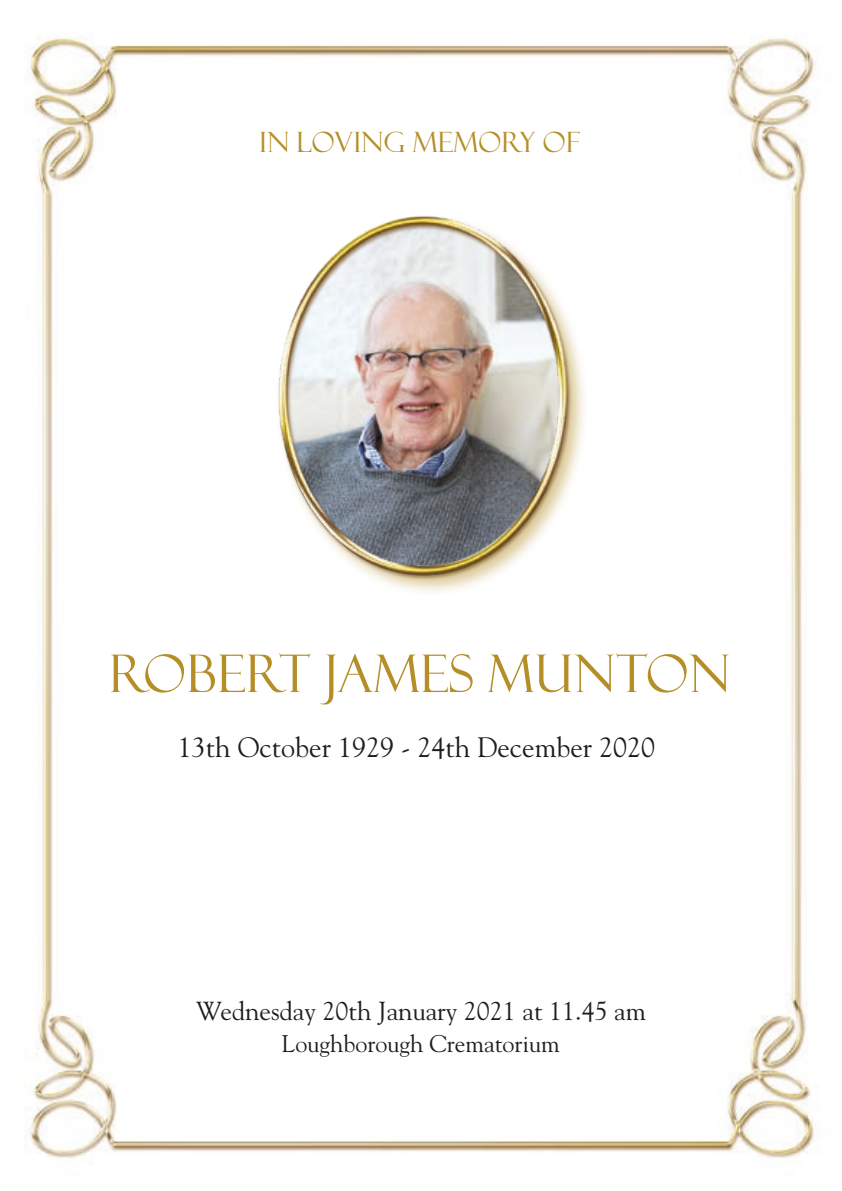
<style>
.page{position:relative;width:842px;height:1191px;background:#fff}
.page>*{position:absolute;margin:0;border:0;box-sizing:border-box;transform-origin:0 0}
.t1{font:52px "Felix Titling";letter-spacing:.01em;color:#b58e28}
.t2{font:28px "Goudy";color:#1d1d1b}
.t3{font:28px "Felix Titling";letter-spacing:.01em;color:#b58e28}
.t4{font:26px "Goudy";color:#1d1d1b}
.t5{font:24px "Goudy";color:#1d1d1b}
</style>
<div class="page">
<img style="left:24px;top:28px;width:791px;height:1131px">
<div style="left:275px;top:214px;width:314px;height:383px;background:#b58e28;opacity:.5"></div>
<img style="left:272px;top:209px;width:303px;height:373px">
<p class="t3" style="left:259px;top:126px;width:322px">IN LOVING MEMORY OF</p>
<h1 class="t1" style="left:109px;top:644px;width:623px">ROBERT JAMES MUNTON</h1>
<p class="t2" style="left:178px;top:729px;width:479px">13th October 1929 - 24th December 2020</p>
<p class="t4" style="left:196px;top:995px;width:451px">Wednesday 20th January 2021 at 11.45 am</p>
<p class="t5" style="left:282px;top:1029px;width:279px">Loughborough Crematorium</p>
</div>
